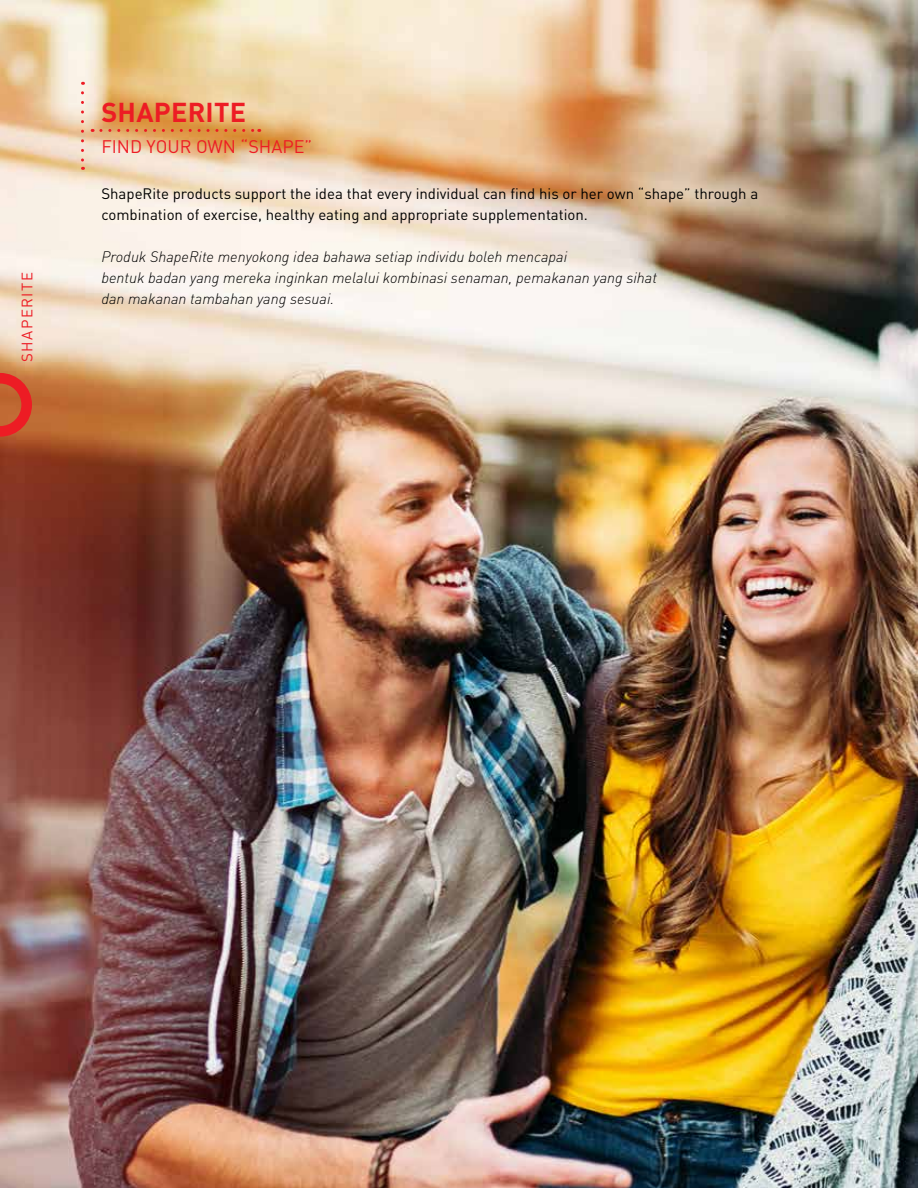
<style>
.page{position:relative;width:918px;height:1188px;background:#fff}
.page>*{position:absolute;margin:0;border:0;box-sizing:border-box;transform-origin:0 0}
.t1{font:700 27px "DIN";letter-spacing:.01em;color:#ed1c24}
.t2{font:18px "DIN";color:#ed1c24}
.t3{font:italic 300 15px/21px "DIN Pro";color:#000}
.t4{font:15px/21px "DIN";color:#000}
.t5{font:15px "DIN";letter-spacing:.1em;color:#ed1c24}
</style>
<div class="page">
<img style="left:1px;top:0;width:917px;height:1187px">
<svg style="left:0;top:373px;width:32px;height:64px;background:#d3482d"></svg>
<svg style="left:81px;top:93px;width:3px;height:77px"></svg>
<svg style="left:101px;top:129px;width:159px;height:3px"></svg>
<p class="t5" style="left:18px;top:362px;width:92px;rotate:-90deg">SHAPERITE</p>
<h1 class="t1" style="left:101px;top:95px;width:146px">SHAPERITE</h1>
<p class="t2" style="left:101px;top:135px;width:213px">FIND YOUR OWN “SHAPE”</p>
<p class="t4" style="left:101px;top:182px;width:658px">ShapeRite products support the idea that every individual can find his or her own “shape” through a combination of exercise, healthy eating and appropriate supplementation.</p>
<p class="t3" style="left:101px;top:244px;width:557px">Produk ShapeRite menyokong idea bahawa setiap individu boleh mencapai<br>bentuk badan yang mereka inginkan melalui kombinasi senaman, pemakanan yang sihat dan makanan tambahan yang sesuai.</p>
</div>
